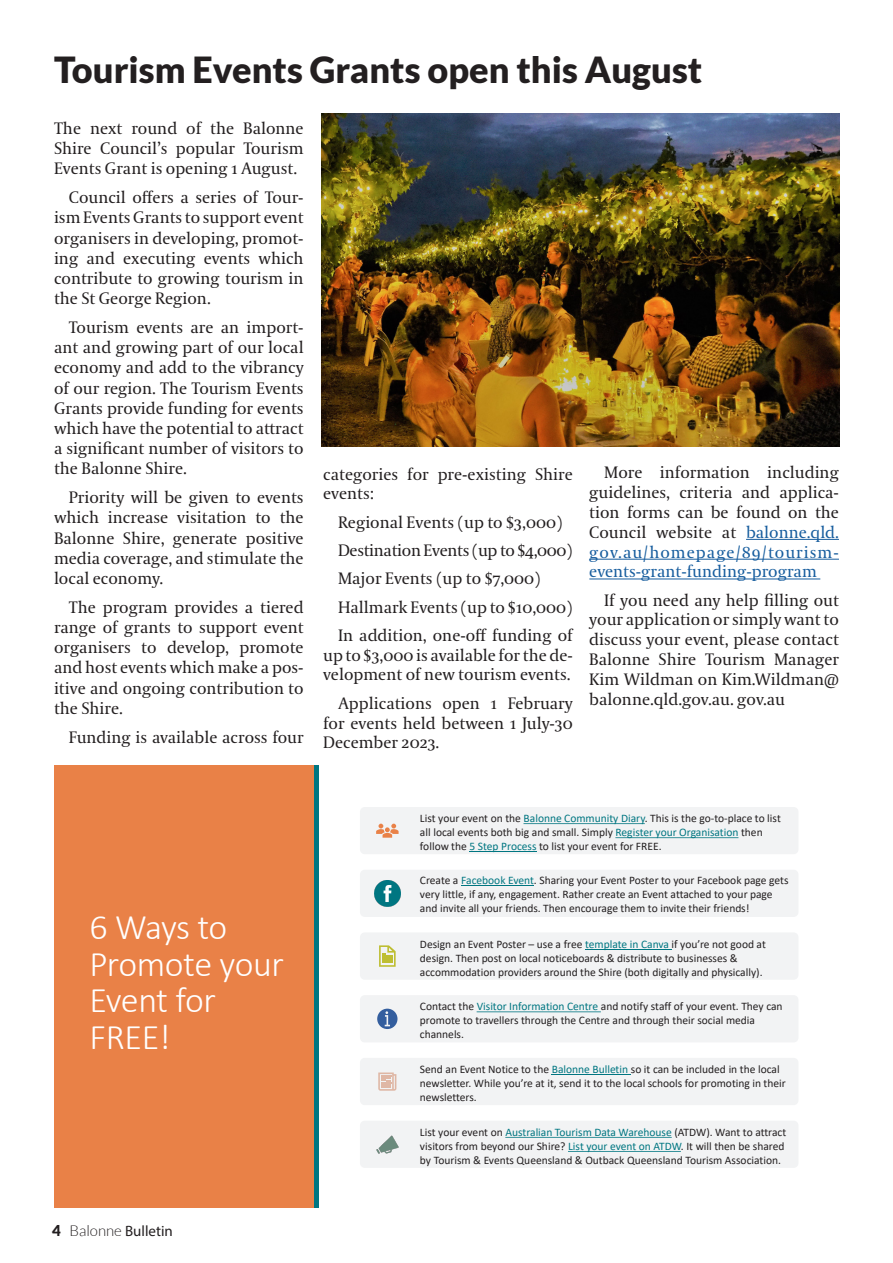
<style>
.page{position:relative;width:893px;height:1263px;background:#fff}
.page>*{position:absolute;margin:0;border:0;box-sizing:border-box;transform-origin:0 0}
.t1{font:300 36.15px "Calibri";letter-spacing:-.025em;color:#fff}
.Heading_Small{font:900 36px "Lato";color:#231f20}
.t2{font:300 36px/36.8px "Calibri";letter-spacing:-.015em;color:#fff}
.Body_Text{font:16.5px/20.2px "Coranto 2";color:#231f20;text-align:justify}
.First_Paragraph{font:16.5px/20.2px "Coranto 2";color:#231f20;text-align:justify}
.Body_Text-2{font:16.5px "Coranto 2";letter-spacing:-.02em;color:#231f20}
.t3{font:15px "Myriad Pro";color:#231f20}
.t4{font:11.55px/14px "Calibri";color:#231f20}
.s1{color:#175d9e}
.s2{font-family:"Lato";font-weight:900}
.s3{font-family:"Lato";font-weight:300}
.s4{color:#007681}
</style>
<div class="page">
<div style="left:54px;top:765px;width:261px;height:443px;background:#e98147"></div>
<hr style="left:315px;top:765px;width:4px;height:443px;background:#007681">
<div style="left:360px;top:807px;width:438px;height:47px;background:#f2f3f4;border-radius:5px"></div>
<svg style="left:376px;top:824px;width:23px;height:14px"></svg>
<svg style="left:523px;top:823px;width:122px;height:1px"></svg>
<svg style="left:615px;top:837px;width:123px;height:1px"></svg>
<hr style="left:469px;top:851px;width:68px;height:1px;background:#007681">
<div style="left:360px;top:870px;width:438px;height:47px;background:#f2f3f4;border-radius:5px"></div>
<img style="left:374px;top:880px;width:26px;height:26px">
<hr style="left:461px;top:885px;width:73px;height:1px;background:#007681">
<div style="left:360px;top:932px;width:438px;height:48px;background:#f2f3f4;border-radius:5px"></div>
<svg style="left:379px;top:945px;width:17px;height:22px"></svg>
<hr style="left:585px;top:949px;width:86px;height:1px;background:#007681">
<div style="left:360px;top:995px;width:438px;height:47px;background:#f2f3f4;border-radius:5px"></div>
<svg style="left:377px;top:1009px;width:20px;height:20px"></svg>
<svg style="left:477px;top:1011px;width:124px;height:1px"></svg>
<div style="left:360px;top:1058px;width:438px;height:47px;background:#f2f3f4;border-radius:5px"></div>
<svg style="left:378px;top:1072px;width:18px;height:19px"></svg>
<hr style="left:552px;top:1074px;width:79px;height:1px;background:#007681">
<div style="left:360px;top:1121px;width:438px;height:47px;background:#f2f3f4;border-radius:5px"></div>
<img style="left:376px;top:1135px;width:23px;height:19px">
<svg style="left:505px;top:1137px;width:167px;height:1px"></svg>
<svg style="left:568px;top:1151px;width:113px;height:1px"></svg>
<img style="left:322px;top:114px;width:517px;height:332px">
<hr style="left:746px;top:539px;width:93px;height:1px;background:#175d9e">
<hr style="left:589px;top:559px;width:250px;height:1px;background:#175d9e">
<hr style="left:589px;top:578px;width:231px;height:1px;background:#175d9e">
<p class="Heading_Small" style="left:54px;top:49px;width:650px">Tourism Events Grants open this August</p>
<p class="First_Paragraph" style="left:54px;top:119px;width:251px">The next round of the Balonne Shire Council’s popular Tourism Events Grant is opening 1 August.</p>
<p class="Body_Text" style="left:54px;top:188px;width:251px;text-indent:15px">Council offers a series of Tour&shy;ism Events Grants to support event organisers in developing, promot&shy;ing and executing events which contribute to growing tourism in the St George Region.</p>
<p class="Body_Text" style="left:54px;top:318px;width:251px;text-indent:15px">Tourism events are an import&shy;ant and growing part of our local economy and add to the vibrancy of our region. The Tourism Events Grants provide funding for events which have the potential to attract a significant number of visitors to the Balonne Shire.</p>
<p class="Body_Text" style="left:54px;top:488px;width:251px;text-indent:15px">Priority will be given to events which increase visitation to the Balonne Shire, generate positive media coverage, and stimulate the local economy.</p>
<p class="Body_Text" style="left:54px;top:598px;width:251px;text-indent:15px">The program provides a tiered range of grants to support event organisers to develop, promote and host events which make a pos&shy;itive and ongoing contribution to the Shire.</p>
<p class="Body_Text" style="left:69px;top:727px;width:236px">Funding is available across four</p>
<p class="Body_Text" style="left:323px;top:465px;width:251px;line-height:19.8px">categories for pre-existing Shire events:</p>
<p class="Body_Text" style="left:338px;top:512px;width:226px">Regional Events (up to $3,000)</p>
<p class="Body_Text-2" style="left:338px;top:540px;width:236px">Destination Events (up to $4,000)</p>
<p class="Body_Text" style="left:338px;top:569px;width:204px">Major Events (up to $7,000)</p>
<p class="Body_Text" style="left:338px;top:597px;width:236px">Hallmark Events (up to $10,000)</p>
<p class="Body_Text" style="left:323px;top:626px;width:251px;line-height:19.8px;text-indent:15px">In addition, one-off funding of up to $3,000 is available for the de&shy;velopment of new tourism events.</p>
<p class="Body_Text" style="left:323px;top:694px;width:251px;line-height:19.8px;text-indent:15px">Applications open 1 February for events held between 1 July-30<br>December 2023.</p>
<p class="Body_Text" style="left:589px;top:463px;width:251px;line-height:19.8px;text-indent:15px">More information including guidelines, criteria and applica&shy;tion forms can be found on the Council website at <span class="s1">balonne.qld. gov.au/homepage/89/tourism&shy;events-grant-funding-program</span></p>
<p class="Body_Text" style="left:589px;top:591px;width:251px;line-height:19.8px;text-indent:15px">If you need any help filling out your application or simply want to discuss your event, please contact Balonne Shire Tourism Manager Kim Wildman on Kim.Wildman@ balonne.qld.gov.au. gov.au</p>
<p class="t2" style="left:89px;top:908px;width:196px">6 Ways to<br>Promote your</p>
<p class="t1" style="left:89px;top:978px;width:128px">Event for</p>
<p class="t2" style="left:89px;top:1018px;width:83px">FREE!</p>
<p class="t3" style="left:52px;top:1221px;width:122px"><span class="s2">4</span> <span class="s3">Balonne</span> Bulletin</p>
<p class="t4" style="left:420px;top:811px;width:362px">List your event on the <span class="s4">Balonne Community Diary</span>. This is the go-to-place to list all local events both big and small. Simply <span class="s4">Register your Organisation</span> then follow the <span class="s4">5 Step Process</span> to list your event for FREE.</p>
<p class="t4" style="left:420px;top:872px;width:370px">Create a <span class="s4">Facebook Event</span>. Sharing your Event Poster to your Facebook page gets very little, if any, engagement. Rather create an Event attached to your page and invite all your friends. Then encourage them to invite their friends!</p>
<p class="t4" style="left:420px;top:936px;width:347px">Design an Event Poster – use a free <span class="s4">template in Canva</span> if you’re not good at design. Then post on local noticeboards &amp; distribute to businesses &amp; accommodation providers around the Shire (both digitally and physically).</p>
<p class="t4" style="left:420px;top:999px;width:364px">Contact the <span class="s4">Visitor Information Centre</span> and notify staff of your event. They can promote to travellers through the Centre and through their social media channels.</p>
<p class="t4" style="left:420px;top:1062px;width:367px">Send an Event Notice to the <span class="s4">Balonne Bulletin</span> so it can be included in the local newsletter. While you’re at it, send it to the local schools for promoting in their newsletters.</p>
<p class="t4" style="left:420px;top:1124px;width:368px">List your event on <span class="s4">Australian Tourism Data Warehouse</span> (ATDW). Want to attract visitors from beyond our Shire? <span class="s4">List your event on ATDW</span>. It will then be shared by Tourism &amp; Events Queensland &amp; Outback Queensland Tourism Association.</p>
</div>
